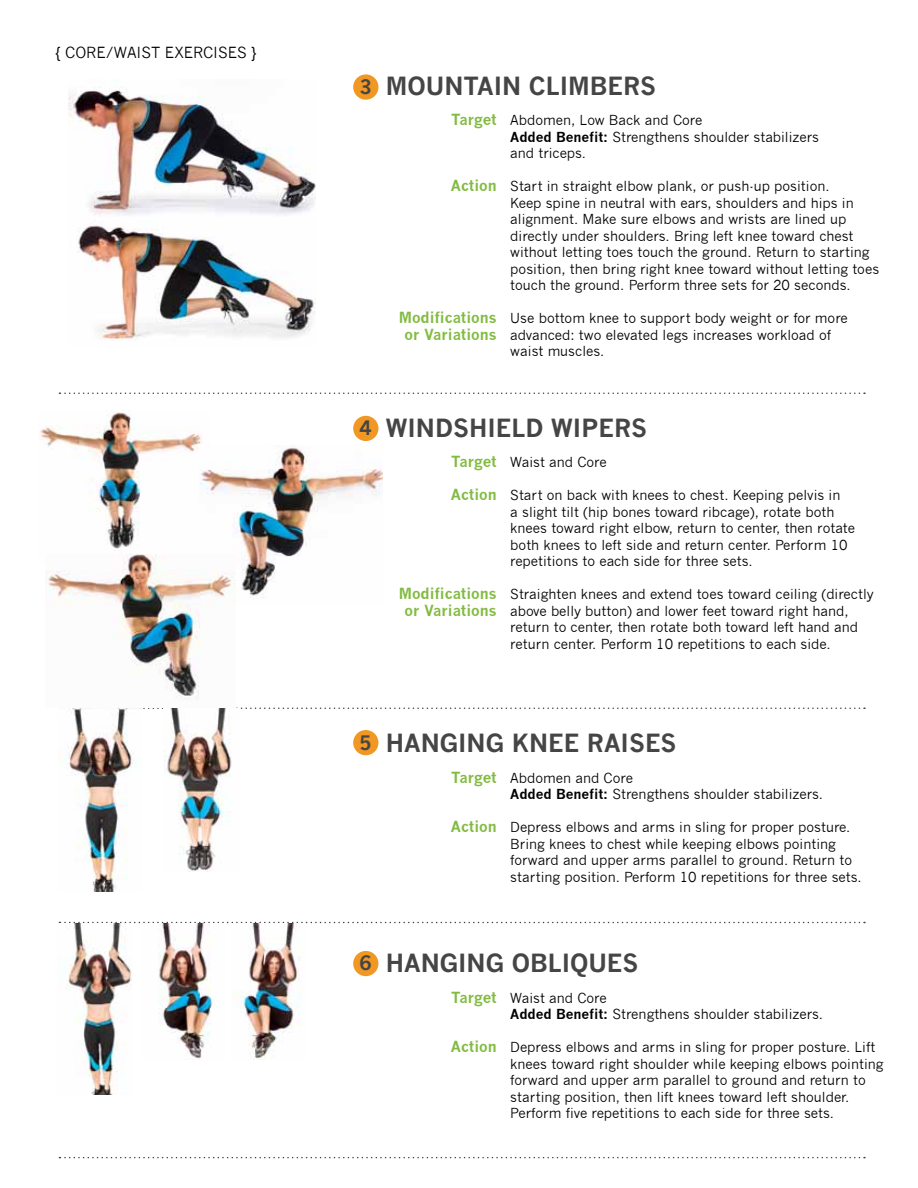
<style>
.page{position:relative;width:918px;height:1188px;background:#fff}
.page>*{position:absolute;margin:0;border:0;box-sizing:border-box;transform-origin:0 0}
.t1{font:700 24.45px "News Gothic";color:#454545}
.t2{font:15px "News Gothic";color:#000}
.Target_Action_Text{font:13.5px/16.5px "News Gothic";color:#000}
.s1{font-size:19.5px}
.s2{font-weight:700;font-size:15px;color:#82bb41}
.s3{font-weight:700}
</style>
<div class="page">
<svg style="left:72px;top:708px;width:793px;height:1px"></svg>
<div style="left:353px;top:74px;width:25px;height:26px;background:#f09724;border-radius:50%"></div>
<div style="left:353px;top:730px;width:25px;height:25px;background:#f09724;border-radius:50%"></div>
<div style="left:353px;top:416px;width:25px;height:25px;background:#f09724;border-radius:50%"></div>
<div style="left:353px;top:951px;width:25px;height:25px;background:#f09724;border-radius:50%"></div>
<svg style="left:59px;top:393px;width:806px;height:1px"></svg>
<svg style="left:59px;top:922px;width:806px;height:1px"></svg>
<svg style="left:59px;top:1157px;width:806px;height:1px"></svg>
<img style="left:69px;top:87px;width:247px;height:253px">
<img style="left:40px;top:412px;width:162px;height:143px">
<img style="left:200px;top:446px;width:182px;height:151px">
<img style="left:46px;top:555px;width:190px;height:145px">
<img style="left:59px;top:709px;width:78px;height:183px">
<img style="left:164px;top:709px;width:68px;height:162px">
<img style="left:66px;top:923px;width:65px;height:171px">
<img style="left:159px;top:923px;width:53px;height:136px">
<img style="left:232px;top:923px;width:69px;height:136px">
<h2 class="t2" style="left:55px;top:44px;width:203px">{ CORE/WAIST EXERCISES }</h2>
<h3 class="t1" style="left:360px;top:71px;width:298px"><span class="s1">3</span> MOUNTAIN CLIMBERS</h3>
<p class="Target_Action_Text" style="left:510px;top:112px;width:310px;text-indent:-59px"><span class="s2">Target</span> Abdomen, Low Back and Core<br><span class="s3">Added Benefit:</span> Strengthens shoulder stabilizers and triceps.</p>
<p class="Target_Action_Text" style="left:510px;top:178px;width:370px;text-indent:-59px"><span class="s2">Action</span> Start in straight elbow plank, or push-up position.<br>Keep spine in neutral with ears, shoulders and hips in alignment. Make sure elbows and wrists are lined up directly under shoulders. Bring left knee toward chest without letting toes touch the ground. Return to starting position, then bring right knee toward without letting toes touch the ground. Perform three sets for 20 seconds.</p>
<p class="Target_Action_Text" style="left:399px;top:310px;width:451px"><span class="s2">Modifications</span> Use bottom knee to support body weight or for more</p>
<p class="Target_Action_Text" style="left:405px;top:327px;width:428px"><span class="s2">or Variations</span> advanced: two elevated legs increases workload of</p>
<p class="Target_Action_Text" style="left:510px;top:343px;width:96px">waist muscles.</p>
<h3 class="t1" style="left:360px;top:413px;width:289px"><span class="s1">4</span> WINDSHIELD WIPERS</h3>
<p class="Target_Action_Text" style="left:451px;top:454px;width:157px"><span class="s2">Target</span> Waist and Core</p>
<p class="Target_Action_Text" style="left:510px;top:487px;width:346px;text-indent:-59px"><span class="s2">Action</span> Start on back with knees to chest. Keeping pelvis in<br>a slight tilt (hip bones toward ribcage), rotate both knees toward right elbow, return to center, then rotate both knees to left side and return center. Perform 10 repetitions to each side for three sets.</p>
<p class="Target_Action_Text" style="left:399px;top:586px;width:476px"><span class="s2">Modifications</span> Straighten knees and extend toes toward ceiling (directly</p>
<p class="Target_Action_Text" style="left:510px;top:603px;width:349px;text-indent:-106px"><span class="s2">or Variations</span> above belly button) and lower feet toward right hand, return to center, then rotate both toward left hand and return center. Perform 10 repetitions to each side.</p>
<h3 class="t1" style="left:360px;top:728px;width:319px"><span class="s1">5</span> HANGING KNEE RAISES</h3>
<p class="Target_Action_Text" style="left:451px;top:769px;width:183px"><span class="s2">Target</span> Abdomen and Core</p>
<p class="Target_Action_Text" style="left:510px;top:786px;width:314px"><span class="s3">Added Benefit:</span> Strengthens shoulder stabilizers.</p>
<p class="Target_Action_Text" style="left:510px;top:819px;width:353px;text-indent:-59px"><span class="s2">Action</span> Depress elbows and arms in sling for proper posture.<br>Bring knees to chest while keeping elbows pointing forward and upper arms parallel to ground. Return to starting position. Perform 10 repetitions for three sets.</p>
<h3 class="t1" style="left:360px;top:948px;width:280px"><span class="s1">6</span> HANGING OBLIQUES</h3>
<p class="Target_Action_Text" style="left:451px;top:990px;width:157px"><span class="s2">Target</span> Waist and Core</p>
<p class="Target_Action_Text" style="left:510px;top:1006px;width:314px"><span class="s3">Added Benefit:</span> Strengthens shoulder stabilizers.</p>
<p class="Target_Action_Text" style="left:510px;top:1039px;width:375px;text-indent:-59px"><span class="s2">Action</span> Depress elbows and arms in sling for proper posture. Lift knees toward right shoulder while keeping elbows pointing forward and upper arm parallel to ground and return to starting position, then lift knees toward left shoulder.<br>Perform five repetitions to each side for three sets.</p>
</div>
